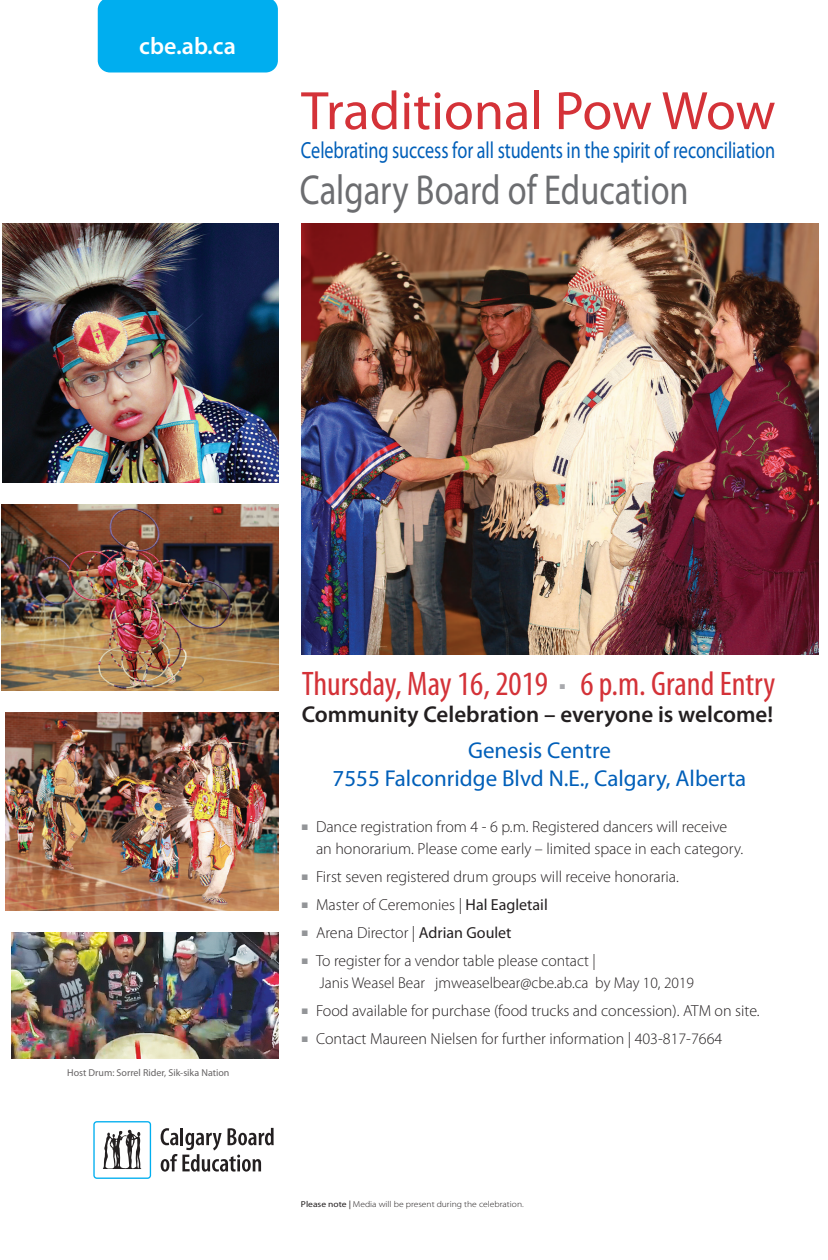
<style>
.page{position:relative;width:828px;height:1260px;background:#fff}
.page>*{position:absolute;margin:0;border:0;box-sizing:border-box;transform-origin:0 0}
.t1{font:54.5px "Myriad Pro";color:#d43238}
.t2{font:42px "Myriad Pro";color:#6c6d70;scale:.82 1}
.t3{font:condensed 34.2px "Myriad Pro";color:#d43238}
.t4{font:600 25.3px "Myriad Pro";color:#fff}
.t5{font:600 24px "Myriad Pro";color:#fff}
.t6{font:23.4px "Myriad Pro";letter-spacing:-.005em;color:#005fb9;scale:.78 1}
.t7{font:23px/27.6px "Myriad Pro";color:#005fb9;text-align:center}
.t8{font:600 23px "Myriad Pro";color:#231f20}
.t9{font:300 16px/22px "Myriad Pro";color:#231f20}
.t10{font:300 15.7px "Myriad Pro";color:#231f20}
.t11{font:10px "Myriad Pro";color:rgb(35 31 32/.7)}
.t12{font:300 8.6px "Myriad Pro";color:#231f20;scale:1.11 1}
.s1{font-size:25.3px}
.s2{color:#939598}
.s3{font-weight:400}
</style>
<div class="page">
<div style="left:98px;top:0;width:180px;height:72px;background:#00aeef"></div>
<img style="left:301px;top:223px;width:518px;height:431px">
<img style="left:2px;top:223px;width:276px;height:260px">
<div style="left:92px;top:1119px;width:61px;height:62px;border:5px solid #fff;border-radius:3px"></div>
<svg style="left:161px;top:1128px;width:113px;height:44px"></svg>
<div style="left:94px;top:1122px;width:56px;height:56px;background:#fff;border-radius:3px"></div>
<div style="left:93px;top:1121px;width:58px;height:58px;border:1px solid #00aeef;border-radius:3px"></div>
<svg style="left:103px;top:1130px;width:38px;height:39px"></svg>
<img style="left:2px;top:505px;width:276px;height:185px">
<img style="left:12px;top:932px;width:266px;height:126px">
<img style="left:5px;top:712px;width:273px;height:198px">
<h3 class="t5" style="left:115px;top:30px;width:122px"><span class="s1">cb</span>cbe.ab.ca</h3>
<h3 class="t4" style="left:142px;top:32px;width:80px">e.ab.ca</h3>
<h1 class="t1" style="left:301px;top:77px;width:476px">Traditional Pow Wow</h1>
<h3 class="t6" style="left:301px;top:136px;width:610px">Celebrating success for all students in the spirit of reconciliation</h3>
<h2 class="t2" style="left:300px;top:164px;width:476px">Calgary Board of Education</h2>
<p class="t11" style="left:67px;top:1066px;width:164px">Host Drum: Sorrel Rider, Sik-sika Nation</p>
<h3 class="t3" style="left:302px;top:663px;width:475px">Thursday, May 16, 2019 <sup>■</sup> 6 p.m. Grand Entry</h3>
<h3 class="t8" style="left:302px;top:700px;width:473px">Community Celebration – everyone is welcome!</h3>
<h3 class="t7" style="left:333px;top:736px;width:415px">Genesis Centre<br>7555 Falconridge Blvd N.E., Calgary, Alberta</h3>
<p class="t9" style="left:316px;top:816px;width:429px;text-indent:-14px"><span class="s2">■</span> Dance registration from 4 - 6 p.m. Registered dancers will receive an honorarium. Please come early – limited space in each category.</p>
<p class="t9" style="left:302px;top:866px;width:378px"><span class="s2">■</span> First seven registered drum groups will receive honoraria.</p>
<p class="t9" style="left:302px;top:894px;width:247px"><span class="s2">■</span> Master of Ceremonies | <span class="s3">Hal Eagletail</span></p>
<p class="t9" style="left:302px;top:922px;width:211px"><span class="s2">■</span> Arena Director | <span class="s3">Adrian Goulet</span></p>
<p class="t9" style="left:302px;top:950px;width:295px"><span class="s2">■</span> To register for a vendor table please contact |</p>
<p class="t10" style="left:319px;top:974px;width:376px">Janis Weasel Bear jmweaselbear@cbe.ab.ca by May 10, 2019</p>
<p class="t9" style="left:302px;top:1000px;width:459px"><span class="s2">■</span> Food available for purchase (food trucks and concession). ATM on site.</p>
<p class="t9" style="left:302px;top:1028px;width:422px"><span class="s2">■</span> Contact Maureen Nielsen for further information | 403-817-7664</p>
<p class="t12" style="left:301px;top:1200px;width:202px"><span class="s3">Please note |</span> Media will be present during the celebration.</p>
</div>
